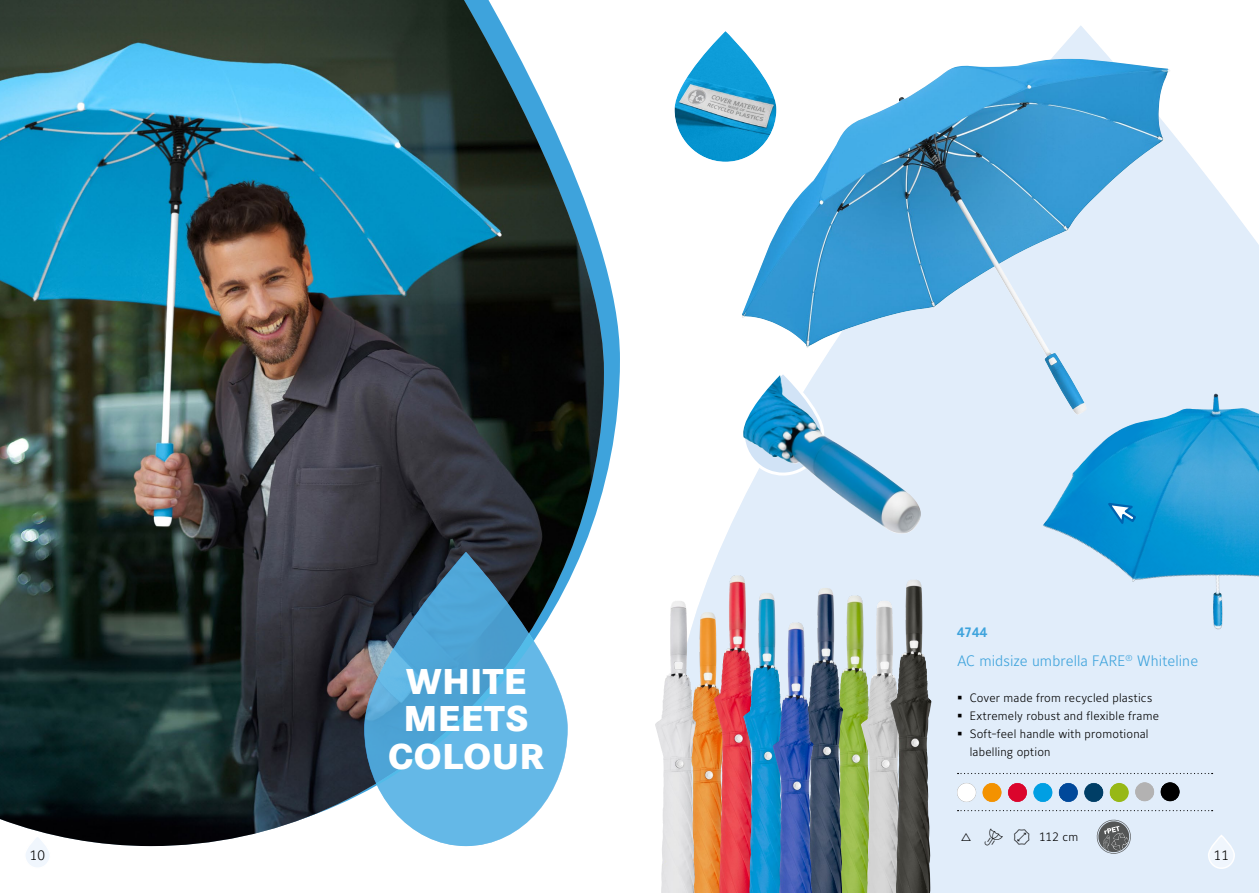
<style>
.page{position:relative;width:1259px;height:893px;background:#fff}
.page>*{position:absolute;margin:0;border:0;box-sizing:border-box;transform-origin:0 0}
.t1{font:800 37.5px/37.5px "Corporate S Pro";letter-spacing:.01em;color:#fff;text-align:center}
.t2{font:15px "Maurea Light Tf";letter-spacing:.005em;color:#3ea3dc}
.t3{font:13.5px "Maurea Bold Tf";color:#3ea3dc}
.t4{font:13.5px "Maurea Light Tf";color:#000}
.t5{font:12px/18px "Maurea Light Tf";letter-spacing:.015em;color:#000}
</style>
<div class="page">
<svg style="left:604px;top:260px;width:16px;height:225px;fill:#3ea3dc"></svg>
<img style="left:0;top:0;width:604px;height:846px">
<svg style="left:696px;top:25px;width:563px;height:868px;fill:#e1edfa"></svg>
<svg style="left:674px;top:25px;width:108px;height:143px"></svg>
<svg style="left:740px;top:372px;width:3px;height:105px"></svg>
<img style="left:743px;top:415px;width:178px;height:119px">
<svg style="left:957px;top:773px;width:255px;height:1px"></svg>
<svg style="left:957px;top:810px;width:255px;height:1px"></svg>
<svg style="left:364px;top:552px;width:203px;height:294px;background:#609bbe"></svg>
<img style="left:842px;top:595px;width:29px;height:298px">
<img style="left:695px;top:612px;width:19px;height:281px">
<img style="left:714px;top:575px;width:40px;height:318px">
<img style="left:655px;top:601px;width:40px;height:292px">
<img style="left:743px;top:593px;width:40px;height:300px">
<img style="left:861px;top:601px;width:29px;height:292px">
<img style="left:890px;top:580px;width:40px;height:313px">
<img style="left:802px;top:588px;width:40px;height:305px">
<img style="left:772px;top:622px;width:42px;height:271px">
<svg style="left:1096px;top:820px;width:34px;height:34px"></svg>
<img style="left:1042px;top:394px;width:217px;height:236px">
<img style="left:741px;top:59px;width:419px;height:356px">
<svg style="left:957px;top:783px;width:19px;height:19px"></svg>
<svg style="left:982px;top:783px;width:19px;height:19px"></svg>
<svg style="left:1008px;top:783px;width:19px;height:19px"></svg>
<svg style="left:1033px;top:783px;width:19px;height:19px"></svg>
<svg style="left:1058px;top:783px;width:20px;height:19px"></svg>
<svg style="left:1084px;top:783px;width:19px;height:19px"></svg>
<div style="left:1109px;top:783px;width:19px;height:19px;background:#97b816;border-radius:50%"></div>
<svg style="left:1135px;top:782px;width:19px;height:19px"></svg>
<svg style="left:1160px;top:782px;width:19px;height:19px"></svg>
<svg style="left:24px;top:835px;width:27px;height:34px"></svg>
<div style="left:1207px;top:835px;width:28px;height:34px;background:#f0f6fd;border:2px solid #fff;border-radius:13px"></div>
<svg style="left:1104px;top:501px;width:34px;height:25px"></svg>
<svg style="left:957px;top:828px;width:18px;height:18px"></svg>
<svg style="left:985px;top:828px;width:18px;height:18px"></svg>
<svg style="left:1013px;top:828px;width:18px;height:18px"></svg>
<h1 class="t1" style="left:388px;top:659px;width:157px">WHITE<br>MEETS<br>COLOUR</h1>
<p class="t3" style="left:957px;top:625px;width:32px">4744</p>
<p class="t2" style="left:957px;top:652px;width:243px">AC midsize umbrella FARE<sup>®</sup> Whiteline</p>
<p class="t5" style="left:969px;top:689px;width:191px">Cover made from recycled plastics<br>Extremely robust and flexible frame<br>Soft-feel handle with promotional labelling option</p>
<p class="t5" style="left:1039px;top:828px;width:41px">112 cm</p>
<p class="t4" style="left:30px;top:848px;width:17px">10</p>
<p class="t4" style="left:1213px;top:848px;width:17px">11</p>
</div>
